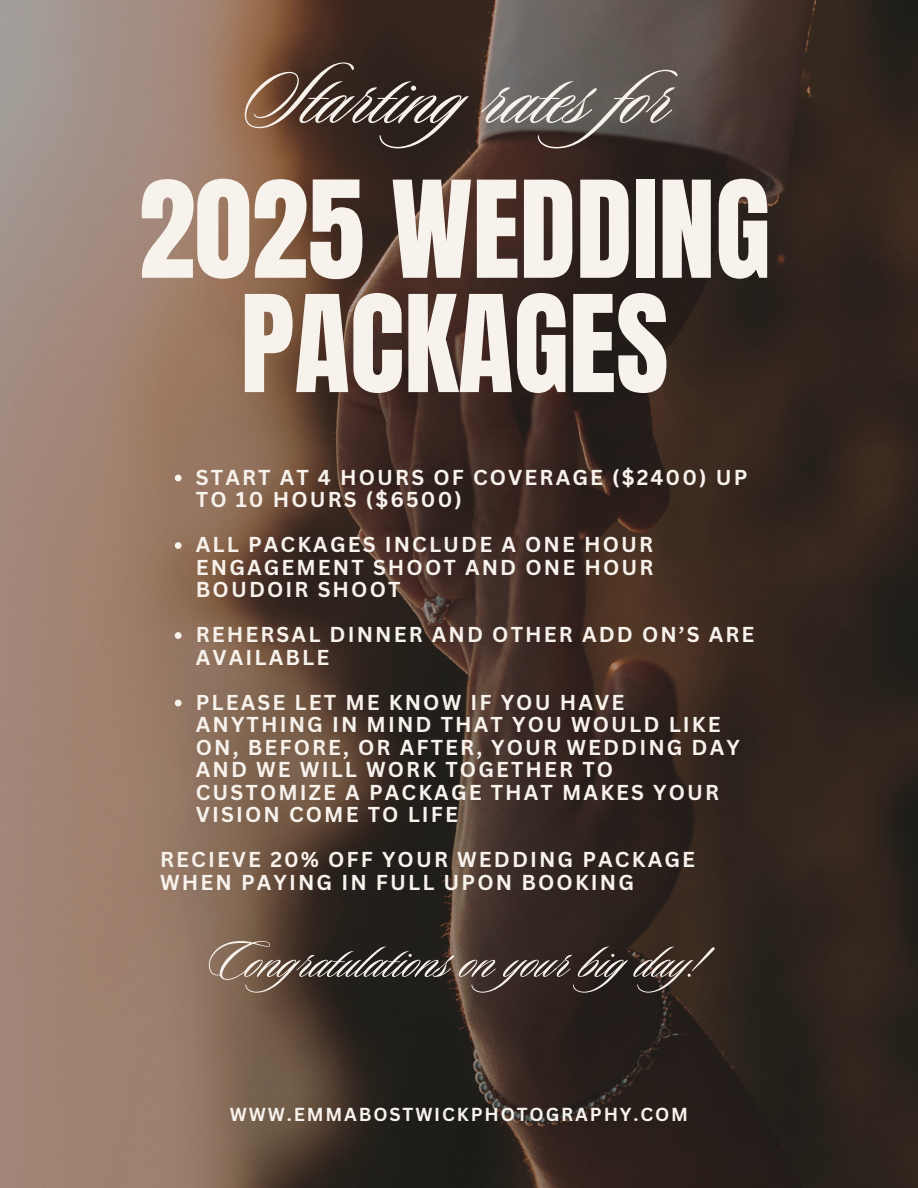
<style>
.page{position:relative;width:918px;height:1188px;background:#fff}
.page>*{position:absolute;margin:0;border:0;box-sizing:border-box;transform-origin:0 0}
.t1{font:114.3px/114.3px "Anton";color:#f8f2ed;text-align:center}
.t2{font:91.2px "Sloop Script Pro";color:#f8f2ed}
.t3{font:56.4px "Sloop Script Pro";color:#f8f2ed}
.t4{font:700 21px/22.5px "Canva Sans";letter-spacing:.1em;color:#f8f2ed}
.t5{font:700 18.3px "Canva Sans";letter-spacing:.1em;color:#f8f2ed}
</style>
<div class="page">
<img style="left:0;top:0;width:918px;height:1188px">
<svg style="left:175px;top:475px;width:7px;height:6px"></svg>
<svg style="left:175px;top:542px;width:7px;height:7px"></svg>
<svg style="left:175px;top:632px;width:7px;height:7px"></svg>
<svg style="left:175px;top:700px;width:7px;height:6px"></svg>
<h2 class="t2" style="left:241px;top:49px;width:508px">Startingrates for</h2>
<h1 class="t1" style="left:139px;top:174px;width:634px">2025 WEDDING<br>PACKAGES</h1>
<p class="t4" style="left:196px;top:465px;width:553px">START AT 4 HOURS OF COVERAGE ($2400) UP<br>TO 10 HOURS ($6500)</p>
<p class="t4" style="left:196px;top:533px;width:459px;text-align:justify">ALL PACKAGES INCLUDE A ONE HOUR ENGAGEMENT SHOOT AND ONE HOUR BOUDOIR SHOOT</p>
<h4 class="t4" style="left:196px;top:623px;width:560px">REHERSAL DINNER AND OTHER ADD ON’S ARE<br>AVAILABLE</h4>
<h3 class="t4" style="left:196px;top:690px;width:546px">PLEASE LET ME KNOW IF YOU HAVE<br>ANYTHING IN MIND THAT YOU WOULD LIKE<br>ON, BEFORE, OR AFTER, YOUR WEDDING DAY<br>AND WE WILL WORK TOGETHER TO<br>CUSTOMIZE A PACKAGE THAT MAKES YOUR<br>VISION COME TO LIFE</h3>
<p class="t4" style="left:160px;top:848px;width:536px">RECIEVE 20% OFF YOUR WEDDING PACKAGE<br>WHEN PAYING IN FULL UPON BOOKING</p>
<p class="t3" style="left:207px;top:931px;width:522px">Congratulations on your bigday!</p>
<p class="t5" style="left:230px;top:1101px;width:460px">WWW.EMMABOSTWICKPHOTOGRAPHY.COM</p>
</div>
